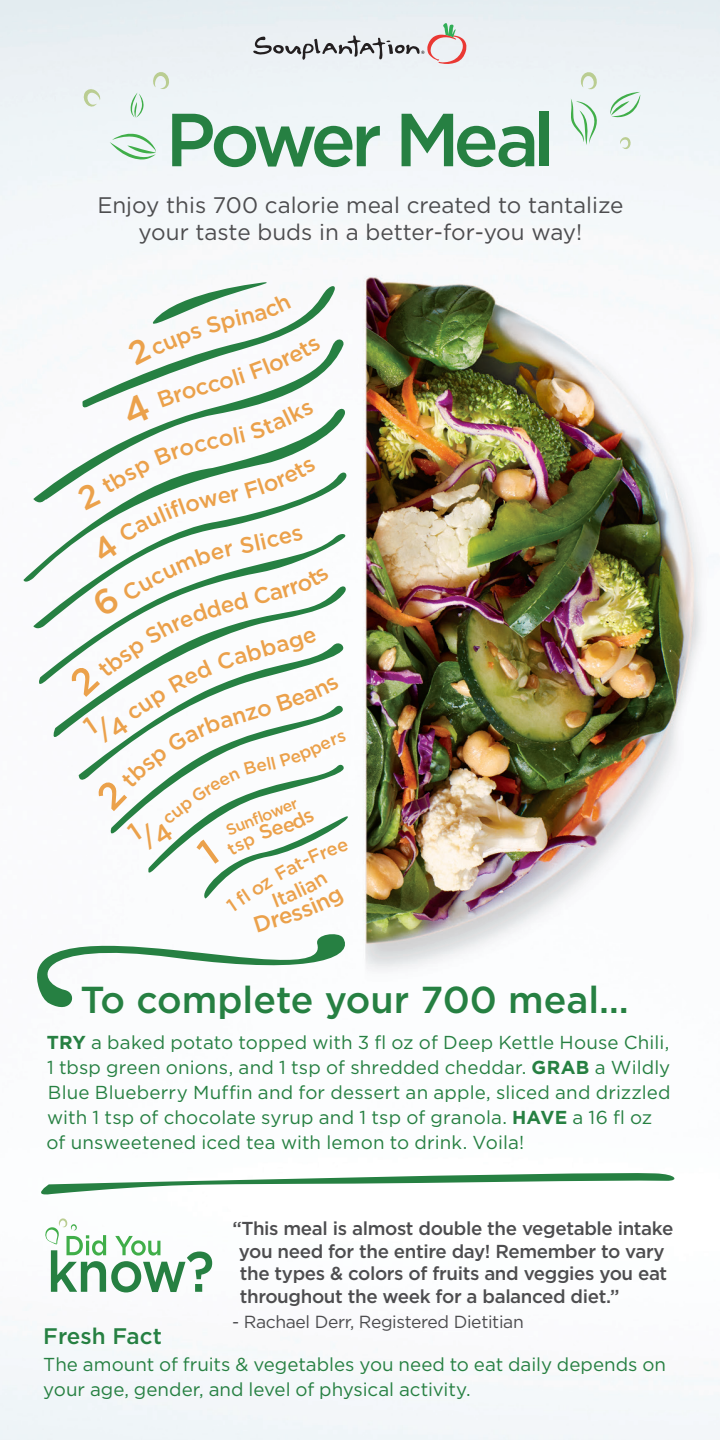
<style>
.page{position:relative;width:720px;height:1440px;background:#fff}
.page>*{position:absolute;margin:0;border:0;box-sizing:border-box;transform-origin:0 0}
.t1{font:500 75px "Gotham";letter-spacing:-.085em;color:#268042}
.t2{font:500 37.5px "Gotham";color:#268042}
.t3{font:22.5px/27px "Gotham";color:#4d4d4f;text-align:center}
.t4{font:500 22.5px "Gotham";color:#268042}
.t5{font:500 22.5px "Gotham";color:#eba14b}
.t6{font:18.75px/25px "Gotham";letter-spacing:.005em;color:#268042}
.t7{font:500 18.75px/22.5px "Gotham";letter-spacing:-.02em;color:#4d4d4f}
.t8{font:500 18.75px "Gotham";color:#eba14b}
.t9{font:17.5px "Gotham";letter-spacing:-.02em;color:#4d4d4f}
.t10{font:500 15.75px "Gotham";color:#eba14b}
.s1{font-weight:700}
</style>
<div class="page">
<img style="left:0;top:0;width:720px;height:1440px">
<svg style="left:253px;top:23px;width:214px;height:42px;background:#d5d5d7"></svg>
<svg style="left:580px;top:71px;width:18px;height:19px"></svg>
<svg style="left:152px;top:71px;width:18px;height:19px"></svg>
<svg style="left:83px;top:88px;width:18px;height:20px"></svg>
<svg style="left:619px;top:136px;width:12px;height:14px"></svg>
<svg style="left:571px;top:99px;width:27px;height:46px"></svg>
<svg style="left:610px;top:92px;width:30px;height:25px"></svg>
<svg style="left:110px;top:132px;width:47px;height:28px"></svg>
<svg style="left:130px;top:93px;width:14px;height:25px"></svg>
<svg style="left:30px;top:1171px;width:649px;height:26px"></svg>
<svg style="left:44px;top:1218px;width:168px;height:74px"></svg>
<svg style="left:23px;top:282px;width:331px;height:734px"></svg>
<p class="t1" style="left:165px;top:91px;width:391px">Power Meal</p>
<p class="t3" style="left:97px;top:191px;width:528px">Enjoy this 700 calorie meal created to tantalize your taste buds in a better-for-you way!</p>
<p class="t5" style="left:230px;top:643px;width:58px;rotate:-16deg">abba</p>
<p class="t10" style="left:223px;top:821px;width:77px;rotate:-22deg">Sunfl ower</p>
<p class="t8" style="left:222px;top:897px;width:52px;rotate:-34deg">1 fl oz</p>
<p class="t2" style="left:80px;top:975px;width:550px">To complete your 700 meal…</p>
<p class="t6" style="left:47px;top:1030px;width:626px"><span class="s1">TRY</span> a baked potato topped with 3 fl oz of Deep Kettle House Chili, 1 tbsp green onions, and 1 tsp of shredded cheddar. <span class="s1">GRAB</span> a Wildly Blue Blueberry Muffin and for dessert an apple, sliced and drizzled with 1 tsp of chocolate syrup and 1 tsp of granola. <span class="s1">HAVE</span> a 16 fl oz of unsweetened iced tea with lemon to drink. Voila!</p>
<p class="t4" style="left:43px;top:1321px;width:120px">Fresh Fact</p>
<p class="t7" style="left:239px;top:1217px;width:436px;text-indent:-6px">“This meal is almost double the vegetable intake you need for the entire day! Remember to vary the types &amp; colors of fruits and veggies you eat throughout the week for a balanced diet.”</p>
<p class="t9" style="left:232px;top:1312px;width:293px">- Rachael Derr, Registered Dietitian</p>
<p class="t6" style="left:43px;top:1351px;width:624px">The amount of fruits &amp; vegetables you need to eat daily depends on your age, gender, and level of physical activity.</p>
</div>
